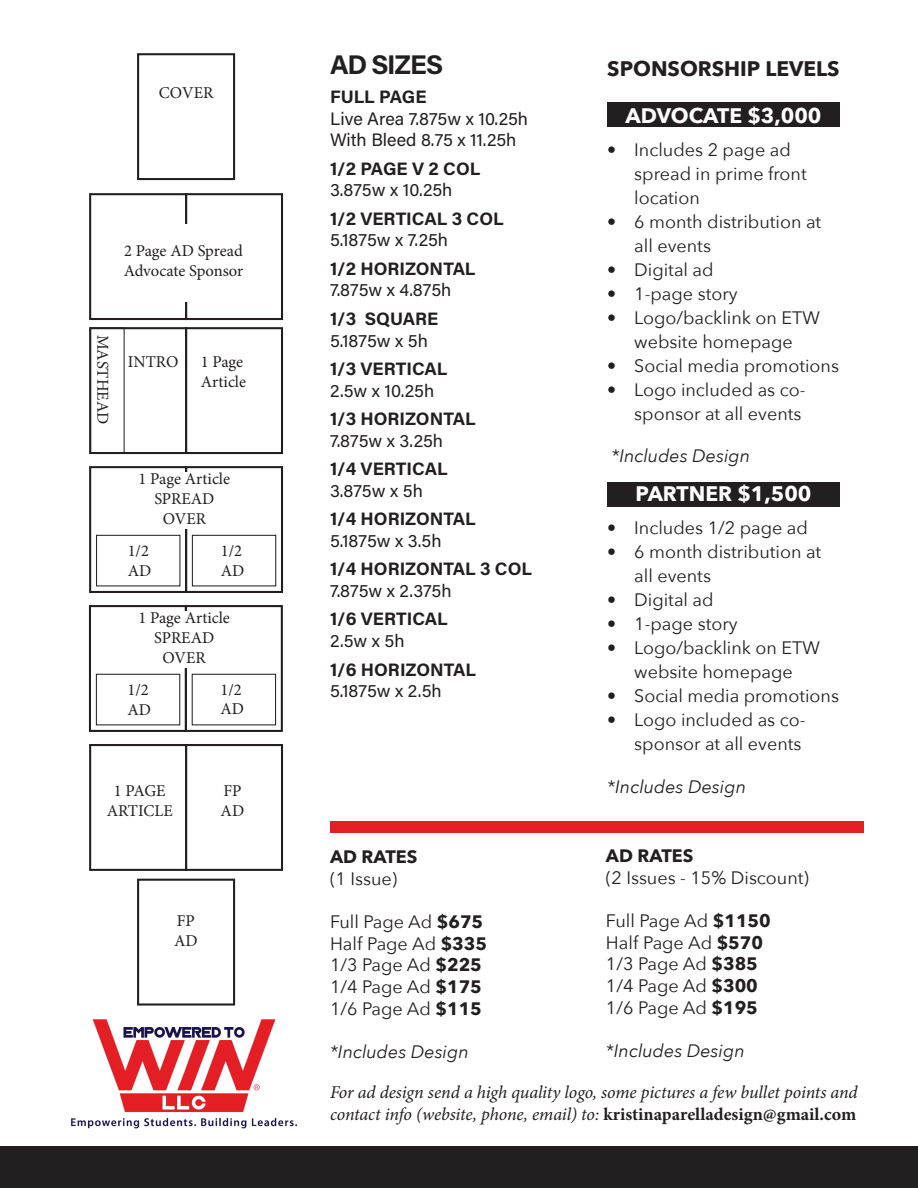
<style>
.page{position:relative;width:918px;height:1188px;background:#fff}
.page>*{position:absolute;margin:0;border:0;box-sizing:border-box;transform-origin:0 0}
.t1{font:700 27px "Acumin Pro";letter-spacing:-.045em;color:#231f20}
.t2{font:700 21px "Avenir Next";color:#fff}
.t3{font:700 21px "Avenir Next";color:#231f20}
.t4{font:18px/24px "Avenir Next";color:#231f20}
.t5{font:18px/21.6px "Acumin Pro";color:#231f20}
.t6{font:700 18px "Acumin Pro";color:#231f20}
.t7{font:italic 18px/21.6px "Minion Pro";letter-spacing:-.01em;color:#231f20}
.t8{font:italic 18px "Avenir Next";color:#231f20}
.t9{font:700 18px "Avenir Next";color:#231f20}
.t10{font:16.5px/19.8px "Minion Pro";color:#231f20}
.s1{font-weight:700}
.s2{font-weight:700;font-style:normal}
</style>
<div class="page">
<img style="left:71px;top:1019px;width:226px;height:110px">
<div style="left:0;top:1147px;width:918px;height:41px;background:#231f20"></div>
<div style="left:89px;top:193px;width:98px;height:127px;border:2px solid #231f20"></div>
<div style="left:185px;top:193px;width:98px;height:127px;border:2px solid #231f20"></div>
<div style="left:98px;top:224px;width:171px;height:78px;background:#fff"></div>
<div style="left:89px;top:327px;width:98px;height:127px;border:2px solid #231f20"></div>
<div style="left:185px;top:327px;width:98px;height:127px;border:2px solid #231f20"></div>
<div style="left:90px;top:327px;width:35px;height:127px;border:1px solid #231f20"></div>
<div style="left:89px;top:744px;width:98px;height:127px;border:2px solid #231f20"></div>
<div style="left:185px;top:744px;width:98px;height:127px;border:2px solid #231f20"></div>
<div style="left:137px;top:53px;width:98px;height:127px;border:2px solid #231f20"></div>
<div style="left:89px;top:466px;width:98px;height:127px;border:2px solid #231f20"></div>
<div style="left:185px;top:466px;width:98px;height:127px;border:2px solid #231f20"></div>
<div style="left:96px;top:535px;width:84px;height:51px;border:1px solid #231f20"></div>
<div style="left:192px;top:535px;width:84px;height:51px;border:1px solid #231f20"></div>
<div style="left:137px;top:472px;width:95px;height:57px;background:#fff"></div>
<div style="left:137px;top:879px;width:98px;height:127px;border:2px solid #231f20"></div>
<div style="left:89px;top:605px;width:98px;height:127px;border:2px solid #231f20"></div>
<div style="left:185px;top:605px;width:98px;height:127px;border:2px solid #231f20"></div>
<div style="left:96px;top:674px;width:84px;height:51px;border:1px solid #231f20"></div>
<div style="left:192px;top:674px;width:84px;height:51px;border:1px solid #231f20"></div>
<div style="left:137px;top:611px;width:95px;height:57px;background:#fff"></div>
<div style="left:607px;top:103px;width:233px;height:24px;background:#231f20"></div>
<div style="left:607px;top:482px;width:233px;height:25px;background:#231f20"></div>
<div style="left:330px;top:821px;width:534px;height:11px;background:#e41e25"></div>
<p class="t10" style="left:159px;top:83px;width:56px">COVER</p>
<p class="t10" style="left:124px;top:241px;width:121px">2 Page AD Spread<br>Advocate Sponsor</p>
<p class="t10" style="left:113px;top:335px;width:91px;rotate:90deg">MASTHEAD</p>
<p class="t10" style="left:128px;top:352px;width:52px">INTRO</p>
<p class="t10" style="left:201px;top:352px;width:47px">1 Page<br>Article</p>
<p class="t10" style="left:139px;top:469px;width:93px;text-align:center">1 Page Article<br>SPREAD<br>OVER</p>
<p class="t10" style="left:128px;top:541px;width:25px">1/2<br>AD</p>
<p class="t10" style="left:221px;top:541px;width:25px">1/2<br>AD</p>
<p class="t10" style="left:138px;top:608px;width:93px;text-align:center">1 Page Article<br>SPREAD<br>OVER</p>
<p class="t10" style="left:128px;top:680px;width:25px">1/2<br>AD</p>
<p class="t10" style="left:221px;top:680px;width:25px">1/2<br>AD</p>
<p class="t10" style="left:107px;top:781px;width:68px;text-align:center">1 PAGE<br>ARTICLE</p>
<p class="t10" style="left:221px;top:781px;width:25px">FP<br>AD</p>
<p class="t10" style="left:174px;top:911px;width:25px">FP<br>AD</p>
<h1 class="t1" style="left:330px;top:45px;width:115px">AD SIZES</h1>
<p class="t6" style="left:330px;top:84px;width:98px">FULL PAGE</p>
<p class="t5" style="left:330px;top:107px;width:200px">Live Area 7.875w x 10.25h<br>With Bleed 8.75 x 11.25h</p>
<p class="t6" style="left:330px;top:156px;width:152px">1/2 PAGE V 2 COL</p>
<p class="t5" style="left:330px;top:178px;width:124px">3.875w x 10.25h</p>
<p class="t6" style="left:330px;top:206px;width:175px">1/2 VERTICAL 3 COL</p>
<p class="t5" style="left:330px;top:229px;width:120px">5.1875w x 7.25h</p>
<p class="t6" style="left:330px;top:256px;width:147px">1/2 HORIZONTAL</p>
<p class="t5" style="left:330px;top:279px;width:123px">7.875w x 4.875h</p>
<p class="t6" style="left:330px;top:306px;width:110px">1/3 SQUARE</p>
<p class="t5" style="left:330px;top:329px;width:99px">5.1875w x 5h</p>
<p class="t6" style="left:330px;top:356px;width:119px">1/3 VERTICAL</p>
<p class="t5" style="left:330px;top:379px;width:106px">2.5w x 10.25h</p>
<p class="t6" style="left:330px;top:406px;width:147px">1/3 HORIZONTAL</p>
<p class="t5" style="left:330px;top:429px;width:115px">7.875w x 3.25h</p>
<p class="t6" style="left:330px;top:456px;width:119px">1/4 VERTICAL</p>
<p class="t5" style="left:330px;top:479px;width:94px">3.875w x 5h</p>
<p class="t6" style="left:330px;top:506px;width:147px">1/4 HORIZONTAL</p>
<p class="t5" style="left:330px;top:529px;width:113px">5.1875w x 3.5h</p>
<p class="t6" style="left:330px;top:556px;width:204px">1/4 HORIZONTAL 3 COL</p>
<p class="t5" style="left:330px;top:579px;width:123px">7.875w x 2.375h</p>
<p class="t6" style="left:330px;top:607px;width:119px">1/6 VERTICAL</p>
<p class="t5" style="left:330px;top:629px;width:76px">2.5w x 5h</p>
<p class="t6" style="left:330px;top:657px;width:147px">1/6 HORIZONTAL</p>
<p class="t5" style="left:330px;top:679px;width:113px">5.1875w x 2.5h</p>
<p class="t9" style="left:330px;top:841px;width:89px">AD RATES</p>
<p class="t4" style="left:330px;top:866px;width:69px">(1 Issue)</p>
<p class="t4" style="left:330px;top:910px;width:159px;line-height:21.6px">Full Page Ad <span class="s1">$675<br></span>Half Page Ad <span class="s1">$335<br></span>1/3 Page Ad <span class="s1">$225<br></span>1/4 Page Ad <span class="s1">$175<br></span>1/6 Page Ad <span class="s1">$115</span></p>
<p class="t8" style="left:330px;top:1036px;width:140px">*Includes Design</p>
<p class="t3" style="left:607px;top:50px;width:234px">SPONSORSHIP LEVELS</p>
<p class="t2" style="left:626px;top:97px;width:197px">ADVOCATE $3,000</p>
<p class="t4" style="left:634px;top:137px;width:174px;text-indent:-27px">• Includes 2 page ad spread in prime front location</p>
<p class="t4" style="left:634px;top:209px;width:188px;text-indent:-27px">• 6 month distribution at all events</p>
<p class="t4" style="left:607px;top:257px;width:108px">• Digital ad</p>
<p class="t4" style="left:607px;top:281px;width:132px">• 1-page story</p>
<p class="t4" style="left:607px;top:305px;width:214px;text-align:center">• Logo/backlink on ETW website homepage</p>
<p class="t4" style="left:607px;top:353px;width:233px">• Social media promotions</p>
<p class="t4" style="left:607px;top:377px;width:200px;text-align:right">• Logo included as co&shy;sponsor at all events</p>
<p class="t8" style="left:611px;top:441px;width:140px">*Includes Design</p>
<p class="t2" style="left:636px;top:476px;width:178px">PARTNER $1,500</p>
<p class="t4" style="left:607px;top:515px;width:202px">• Includes 1/2 page ad</p>
<p class="t4" style="left:634px;top:539px;width:188px;text-indent:-27px">• 6 month distribution at all events</p>
<p class="t4" style="left:607px;top:587px;width:108px">• Digital ad</p>
<p class="t4" style="left:607px;top:611px;width:132px">• 1-page story</p>
<p class="t4" style="left:607px;top:635px;width:214px;text-align:center">• Logo/backlink on ETW website homepage</p>
<p class="t4" style="left:607px;top:683px;width:233px">• Social media promotions</p>
<p class="t4" style="left:607px;top:707px;width:200px;text-align:right">• Logo included as co&shy;sponsor at all events</p>
<p class="t8" style="left:607px;top:771px;width:140px">*Includes Design</p>
<p class="t9" style="left:606px;top:840px;width:89px">AD RATES</p>
<p class="t4" style="left:606px;top:865px;width:205px">(2 Issues - 15% Discount)</p>
<p class="t4" style="left:606px;top:909px;width:166px;line-height:21.6px">Full Page Ad <span class="s1">$1150<br></span>Half Page Ad <span class="s1">$570<br></span>1/3 Page Ad <span class="s1">$385<br></span>1/4 Page Ad <span class="s1">$300<br></span>1/6 Page Ad <span class="s1">$195</span></p>
<p class="t8" style="left:606px;top:1035px;width:140px">*Includes Design</p>
<p class="t7" style="left:330px;top:1082px;width:529px">For ad design send a high quality logo, some pictures a few bullet points and contact info (website, phone, email) to: <span class="s2">kristinaparelladesign@gmail.com</span></p>
</div>
